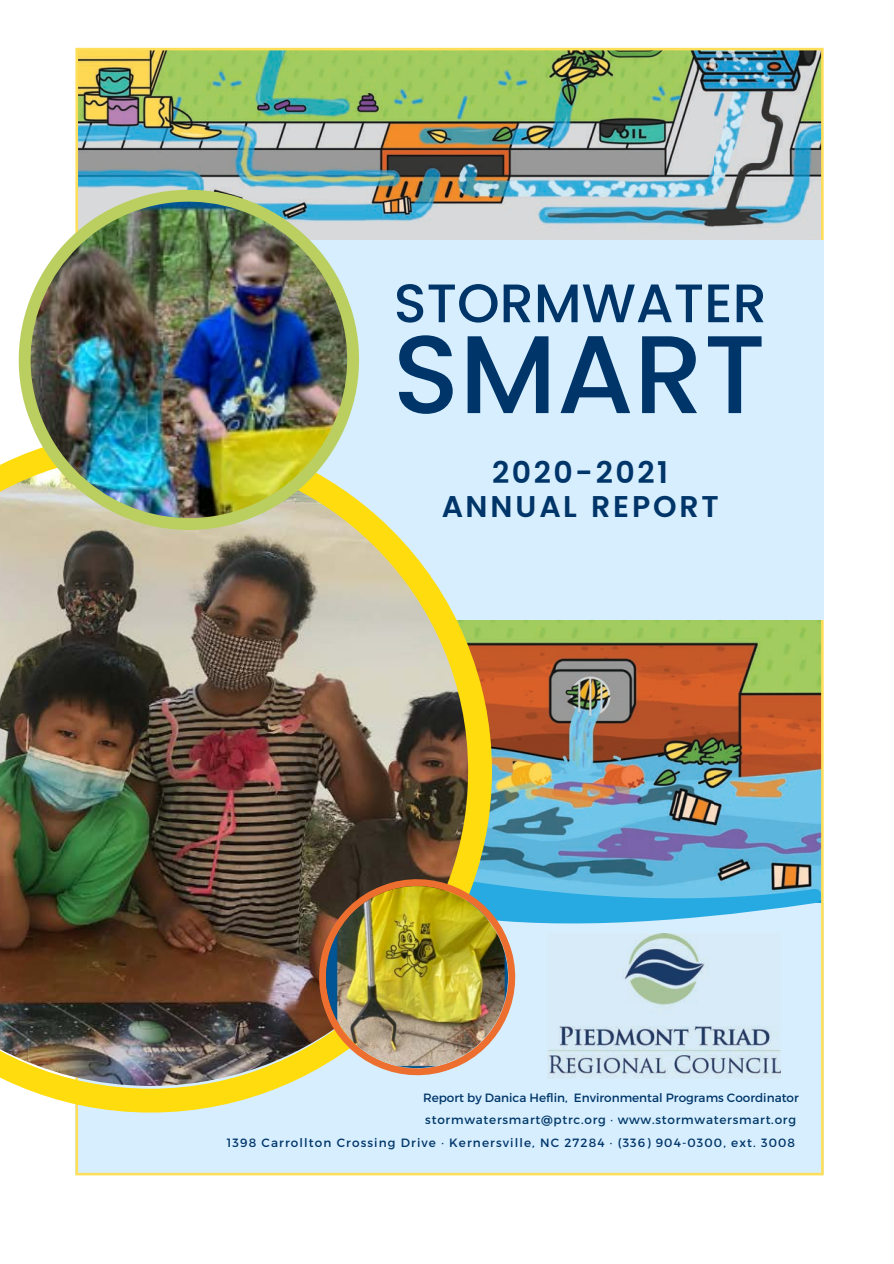
<style>
.page{position:relative;width:894px;height:1264px;background:#fff}
.page>*{position:absolute;margin:0;border:0;box-sizing:border-box;transform-origin:0 0}
.t1{font:500 110.4px "Poppins";color:#003569}
.t2{font:500 54.15px "Poppins";color:#003569}
.t3{font:600 30px/33.8px "Poppins";letter-spacing:.085em;color:#003569;text-align:center}
.t4{font:12px "Montserrat";letter-spacing:.09em;color:#003569}
.t5{font:12px "Montserrat";color:#003569}
.t6{font:12px "Montserrat";letter-spacing:.06em;color:#003768}
</style>
<div class="page">
<img style="left:75px;top:48px;width:748px;height:1127px">
<div style="left:78px;top:240px;width:745px;height:379px;background:#d6eefd"></div>
<img style="left:547px;top:934px;width:233px;height:144px">
<img style="left:0;top:519px;width:492px;height:593px">
<img style="left:0;top:167px;width:381px;height:385px">
<svg style="left:306px;top:866px;width:222px;height:222px;background:#a69c8a"></svg>
<img style="left:326px;top:886px;width:182px;height:182px;border-radius:91px">
<h2 class="t2" style="left:393px;top:272px;width:374px">STORMWATER</h2>
<h1 class="t1" style="left:392px;top:310px;width:375px">SMART</h1>
<h3 class="t3" style="left:441px;top:456px;width:278px">2020-2021<br>ANNUAL REPORT</h3>
<p class="t5" style="left:423px;top:1089px;width:377px">Report by Danica Heflin, Environmental Programs Coordinator</p>
<p class="t4" style="left:227px;top:1134px;width:569px">1398 Carrollton Crossing Drive · Kernersville, NC 27284 · (336) 904-0300, ext. 3008</p>
<p class="t6" style="left:425px;top:1112px;width:372px">stormwatersmart@ptrc.org · www.stormwatersmart.org</p>
</div>
